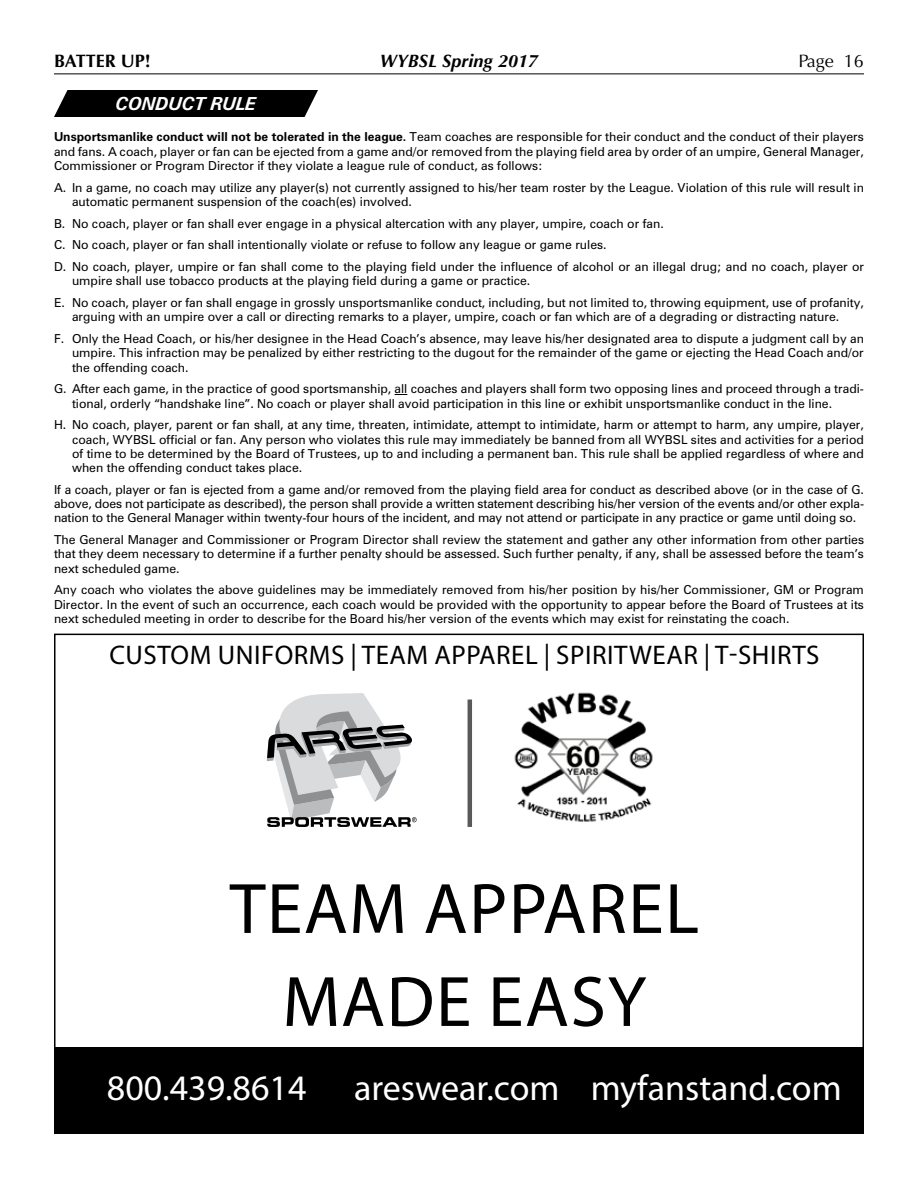
<style>
.page{position:relative;width:918px;height:1188px;background:#fff}
.page>*{position:absolute;margin:0;border:0;box-sizing:border-box;transform-origin:0 0}
.t1{font:72px/93px "Myriad Pro";letter-spacing:.02em;color:#000;text-align:center}
.t2{font:36px "Myriad Pro";color:#fff}
.t3{font:27px "Myriad Pro";letter-spacing:.02em;color:#000}
.t4{font:italic 700 18px "Optima";color:#000}
.t5{font:italic 700 18px "Zurich BT";color:#fff}
.t6{font:700 18px "Optima";color:#000}
.t7{font:18px "Optima";color:#000}
.t8{font:12.3px/14.2px "Zurich BT";color:#000;text-align:justify}
.s1{font-weight:700}
</style>
<div class="page">
<hr style="left:54px;top:74px;width:810px;height:1px;background:#000">
<div style="left:54px;top:1048px;width:810px;height:86px;background:#000"></div>
<svg style="left:267px;top:693px;width:150px;height:134px"></svg>
<img style="left:514px;top:692px;width:139px;height:130px">
<hr style="left:468px;top:700px;width:4px;height:127px;background:#58595b">
<svg style="left:395px;top:394px;width:12px;height:1px"></svg>
<div style="left:54px;top:90px;width:264px;height:27px;background:#000"></div>
<h3 class="t6" style="left:54px;top:51px;width:98px">BATTER UP!</h3>
<h3 class="t4" style="left:380px;top:50px;width:160px">WYBSL Spring 2017</h3>
<h3 class="t7" style="left:799px;top:51px;width:67px">Page 16</h3>
<h3 class="t5" style="left:116px;top:93px;width:142px">CONDUCT RULE</h3>
<p class="t8" style="left:54px;top:130px;width:812px"><span class="s1">Unsportsmanlike conduct will not be tolerated in the league.</span> Team coaches are responsible for their conduct and the conduct of their players and fans. A coach, player or fan can be ejected from a game and/or removed from the playing field area by order of an umpire, General Manager, Commissioner or Program Director if they violate a league rule of conduct, as follows:</p>
<p class="t8" style="left:72px;top:180px;width:793px;text-indent:-18px">A. In a game, no coach may utilize any player(s) not currently assigned to his/her team roster by the League. Violation of this rule will result in automatic permanent suspension of the coach(es) involved.</p>
<p class="t8" style="left:54px;top:212px;width:812px;line-height:21.8px;text-align:left">B. No coach, player or fan shall ever engage in a physical altercation with any player, umpire, coach or fan.<br>C. No coach, player or fan shall intentionally violate or refuse to follow any league or game rules.<br>D. No coach, player, umpire or fan shall come to the playing field under the influence of alcohol or an illegal drug; and no coach, player or</p>
<p class="t8" style="left:54px;top:270px;width:812px;line-height:21.8px;text-indent:18px">umpire shall use tobacco products at the playing field during a game or practice.<br>E. No coach, player or fan shall engage in grossly unsportsmanlike conduct, including, but not limited to, throwing equipment, use of profanity,</p>
<p class="t8" style="left:54px;top:306px;width:812px;line-height:21.8px;text-align:center">arguing with an umpire over a call or directing remarks to a player, umpire, coach or fan which are of a degrading or distracting nature.<br>F. Only the Head Coach, or his/her designee in the Head Coach’s absence, may leave his/her designated area to dispute a judgment call by an</p>
<p class="t8" style="left:72px;top:346px;width:793px">umpire. This infraction may be penalized by either restricting to the dugout for the remainder of the game or ejecting the Head Coach and/or the offending coach.</p>
<p class="t8" style="left:72px;top:382px;width:793px;text-indent:-18px">G. After each game, in the practice of good sportsmanship, all coaches and players shall form two opposing lines and proceed through a tradi&shy;tional, orderly “handshake line”. No coach or player shall avoid participation in this line or exhibit unsportsmanlike conduct in the line.</p>
<p class="t8" style="left:72px;top:418px;width:794px;text-indent:-18px">H. No coach, player, parent or fan shall, at any time, threaten, intimidate, attempt to intimidate, harm or attempt to harm, any umpire, player, coach, WYBSL official or fan. Any person who violates this rule may immediately be banned from all WYBSL sites and activities for a period of time to be determined by the Board of Trustees, up to and including a permanent ban. This rule shall be applied regardless of where and when the offending conduct takes place.</p>
<p class="t8" style="left:54px;top:482px;width:812px">If a coach, player or fan is ejected from a game and/or removed from the playing field area for conduct as described above (or in the case of G. above, does not participate as described), the person shall provide a written statement describing his/her version of the events and/or other expla&shy;nation to the General Manager within twenty-four hours of the incident, and may not attend or participate in any practice or game until doing so.</p>
<p class="t8" style="left:54px;top:533px;width:812px">The General Manager and Commissioner or Program Director shall review the statement and gather any other information from other parties that they deem necessary to determine if a further penalty should be assessed. Such further penalty, if any, shall be assessed before the team’s next scheduled game.</p>
<p class="t8" style="left:54px;top:583px;width:812px">Any coach who violates the above guidelines may be immediately removed from his/her position by his/her Commissioner, GM or Program Director. In the event of such an occurrence, each coach would be provided with the opportunity to appear before the Board of Trustees at its next scheduled meeting in order to describe for the Board his/her version of the events which may exist for reinstating the coach.</p>
<h3 class="t3" style="left:109px;top:601px;width:712px">CUSTOM UNIFORMS | TEAM APPAREL | SPIRITWEAR | T-SHIRTS</h3>
<h3 class="t3" style="left:109px;top:614px;width:712px">CUSTOM UNIFORMS | TEAM APPAREL | SPIRITWEAR | T-SHIRTS</h3>
<h3 class="t3" style="left:109px;top:638px;width:712px">CUSTOM UNIFORMS | TEAM APPAREL | SPIRITWEAR | T-SHIRTS</h3>
<h1 class="t1" style="left:230px;top:847px;width:471px">TEAM APPAREL<br>MADE EASY</h1>
<h1 class="t1" style="left:230px;top:861px;width:471px">TEAM APPAREL<br>MADE EASY</h1>
<h1 class="t1" style="left:230px;top:885px;width:471px">TEAM APPAREL<br>MADE EASY</h1>
<h2 class="t2" style="left:107px;top:1065px;width:201px">800.439.8614</h2>
<h2 class="t2" style="left:354px;top:1065px;width:489px">areswear.com myfanstand.com</h2>
<h2 class="t2" style="left:107px;top:1079px;width:201px">800.439.8614</h2>
<h2 class="t2" style="left:354px;top:1079px;width:489px">areswear.com myfanstand.com</h2>
</div>
